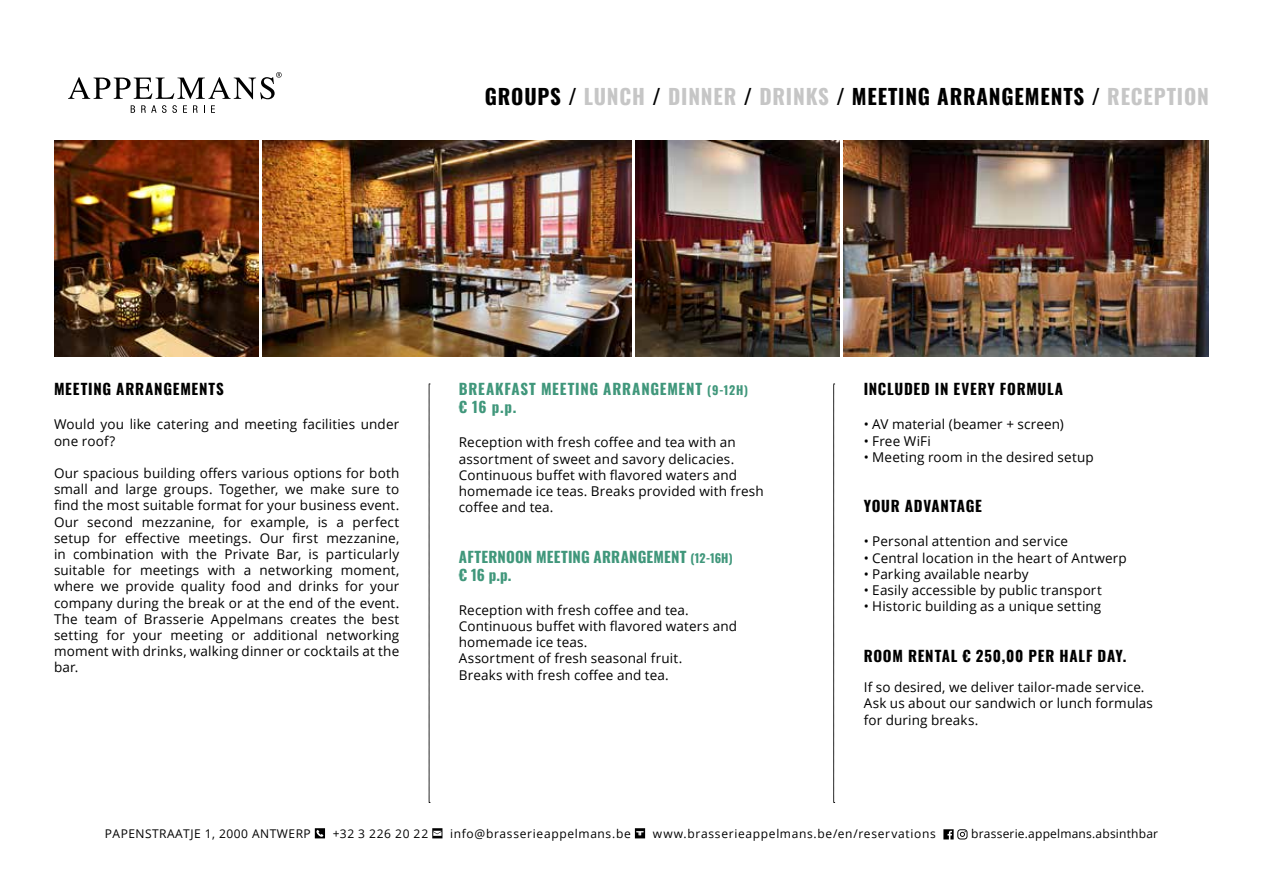
<style>
.page{position:relative;width:1263px;height:893px;background:#fff}
.page>*{position:absolute;margin:0;border:0;box-sizing:border-box;transform-origin:0 0}
.t1{font:700 21px "Oswald";letter-spacing:.04em;color:#000}
.t2{font:700 15px "Oswald";letter-spacing:.05em;color:#000}
.t3{font:700 15px/18px "Oswald";letter-spacing:.015em;color:#40977b}
.t4{font:700 15px/18px "Oswald";letter-spacing:.055em;color:#40977b}
.t5{font:13.5px/16.2px "Open Sans";letter-spacing:.01em;color:#000}
.t6{font:12px "Open Sans";letter-spacing:.05em;color:#000}
.t7{font:12px "Open Sans";letter-spacing:.015em;color:#000}
.s1{color:#c6c6c6}
.s2{font-size:12px}
</style>
<div class="page">
<svg style="left:315px;top:828px;width:10px;height:10px"></svg>
<svg style="left:432px;top:828px;width:10px;height:10px"></svg>
<svg style="left:635px;top:828px;width:10px;height:10px"></svg>
<svg style="left:943px;top:829px;width:24px;height:10px"></svg>
<svg style="left:429px;top:384px;width:1px;height:419px"></svg>
<svg style="left:833px;top:384px;width:2px;height:419px"></svg>
<svg style="left:68px;top:72px;width:214px;height:27px"></svg>
<svg style="left:131px;top:105px;width:4px;height:8px"></svg>
<svg style="left:141px;top:105px;width:36px;height:8px"></svg>
<svg style="left:183px;top:105px;width:4px;height:8px"></svg>
<svg style="left:193px;top:105px;width:5px;height:8px"></svg>
<svg style="left:211px;top:105px;width:4px;height:8px"></svg>
<img style="left:54px;top:140px;width:204px;height:216px">
<img style="left:635px;top:140px;width:205px;height:216px">
<img style="left:262px;top:140px;width:369px;height:216px">
<img style="left:844px;top:140px;width:365px;height:216px">
<h1 class="t1" style="left:485px;top:85px;width:726px">GROUPS / <span class="s1">LUNCH</span> / <span class="s1">DINNER</span> / <span class="s1">DRINKS</span> / MEETING ARRANGEMENTS / <span class="s1">RECEPTION</span></h1>
<p class="t2" style="left:54px;top:381px;width:171px">MEETING ARRANGEMENTS</p>
<p class="t5" style="left:54px;top:416px;width:347px">Would you like catering and meeting facilities under one roof?</p>
<p class="t5" style="left:54px;top:465px;width:347px;text-align:justify">Our spacious building offers various options for both small and large groups. Together, we make sure to find the most suitable format for your business event.<br>Our second mezzanine, for example, is a perfect setup for effective meetings. Our first mezzanine, in combination with the Private Bar, is particularly suitable for meetings with a networking moment, where we provide quality food and drinks for your company during the break or at the end of the event.<br>The team of Brasserie Appelmans creates the best setting for your meeting or additional networking moment with drinks, walking dinner or cocktails at the bar.</p>
<p class="t4" style="left:459px;top:381px;width:291px">BREAKFAST MEETING ARRANGEMENT <span class="s2">(9-12H) </span>€ 16 p.p.</p>
<p class="t5" style="left:459px;top:434px;width:306px">Reception with fresh coffee and tea with an assortment of sweet and savory delicacies.<br>Continuous buffet with flavored waters and homemade ice teas. Breaks provided with fresh coffee and tea.</p>
<p class="t3" style="left:459px;top:548px;width:275px">AFTERNOON MEETING ARRANGEMENT <span class="s2">(12-16H) </span>€ 16 p.p.</p>
<p class="t5" style="left:459px;top:601px;width:280px">Reception with fresh coffee and tea.<br>Continuous buffet with flavored waters and homemade ice teas.<br>Assortment of fresh seasonal fruit.<br>Breaks with fresh coffee and tea.</p>
<p class="t2" style="left:864px;top:381px;width:201px">INCLUDED IN EVERY FORMULA</p>
<p class="t5" style="left:864px;top:416px;width:202px">• AV material (beamer + screen)</p>
<p class="t5" style="left:864px;top:432px;width:69px">• Free WiFi</p>
<p class="t5" style="left:864px;top:448px;width:231px">• Meeting room in the desired setup</p>
<p class="t2" style="left:864px;top:498px;width:120px">YOUR ADVANTAGE</p>
<p class="t5" style="left:864px;top:533px;width:206px">• Personal attention and service</p>
<p class="t5" style="left:864px;top:549px;width:265px">• Central location in the heart of Antwerp</p>
<p class="t5" style="left:864px;top:565px;width:167px">• Parking available nearby</p>
<p class="t5" style="left:864px;top:582px;width:240px">• Easily accessible by public transport</p>
<p class="t5" style="left:864px;top:598px;width:239px">• Historic building as a unique setting</p>
<p class="t2" style="left:864px;top:648px;width:264px">ROOM RENTAL € 250,00 PER HALF DAY.</p>
<p class="t5" style="left:864px;top:679px;width:291px">If so desired, we deliver tailor-made service.<br>Ask us about our sandwich or lunch formulas for during breaks.</p>
<p class="t6" style="left:105px;top:826px;width:207px">PAPENSTRAATJE 1, 2000 ANTWERP</p>
<p class="t6" style="left:333px;top:826px;width:97px">+32 3 226 20 22</p>
<p class="t6" style="left:450px;top:826px;width:182px">info@brasserieappelmans.be</p>
<p class="t6" style="left:653px;top:826px;width:284px">www.brasserieappelmans.be/en/reservations</p>
<p class="t7" style="left:971px;top:826px;width:188px">brasserie.appelmans.absinthbar</p>
</div>
